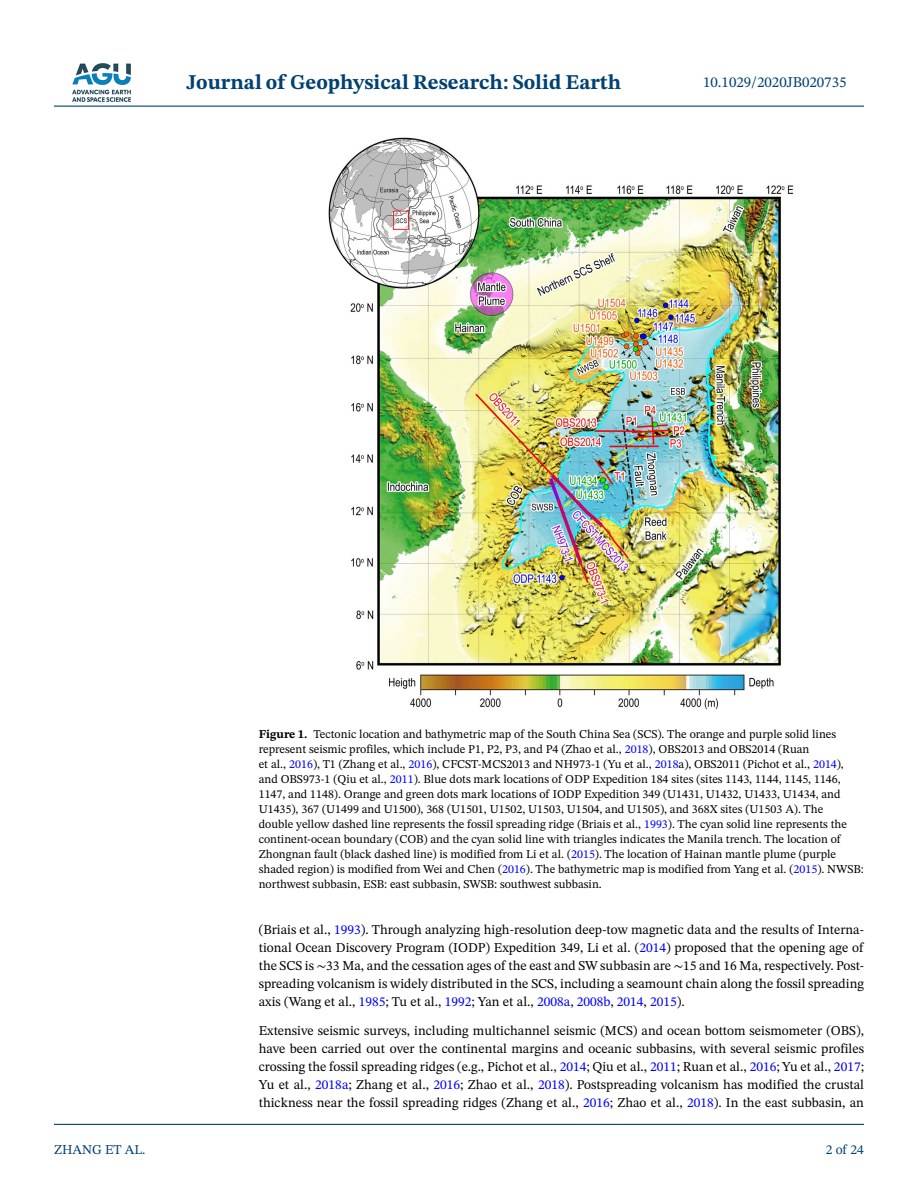
<style>
.page{position:relative;width:918px;height:1188px;background:#fff}
.page>*{position:absolute;margin:0;border:0;box-sizing:border-box;transform-origin:0 0}
.t1{font:700 21px "STIX Two Text";color:#004174}
.t2{font:15px "STIX Two Text";color:#004174}
.t3{font:13.5px/18px "STIX Two Text";color:#000;text-align:justify}
.t4{font:13.5px "STIX Two Text";color:#004174}
.t5{font:12px/15px "STIX Two Text";color:#000}
.s1{font-weight:700}
.s2{color:#00f}
.s3{font-family:"STIX Two Math"}
</style>
<div class="page">
<hr style="left:54px;top:106px;width:810px;height:1px;background:#004174">
<hr style="left:54px;top:1124px;width:810px;height:1px;background:#004174">
<img style="left:72px;top:63px;width:59px;height:39px">
<img style="left:329px;top:137px;width:465px;height:572px">
<h1 class="t1" style="left:187px;top:67px;width:436px">Journal of Geophysical Research: Solid Earth</h1>
<p class="t2" style="left:703px;top:72px;width:145px">10.1029/2020JB020735</p>
<p class="t4" style="left:54px;top:1140px;width:93px">ZHANG ET AL.</p>
<p class="t5" style="left:259px;top:726px;width:607px"><span class="s1">Figure 1.</span> Tectonic location and bathymetric map of the South China Sea (SCS). The orange and purple solid lines represent seismic profiles, which include P1, P2, P3, and P4 (Zhao et al., <span class="s2">2018</span>), OBS2013 and OBS2014 (Ruan<br>et al., <span class="s2">2016</span>), T1 (Zhang et al., <span class="s2">2016</span>), CFCST-MCS2013 and NH973-1 (Yu et al., <span class="s2">2018</span>a), OBS2011 (Pichot et al., <span class="s2">2014</span>), and OBS973-1 (Qiu et al., <span class="s2">2011</span>). Blue dots mark locations of ODP Expedition 184 sites (sites 1143, 1144, 1145, 1146, 1147, and 1148). Orange and green dots mark locations of IODP Expedition 349 (U1431, U1432, U1433, U1434, and U1435), 367 (U1499 and U1500), 368 (U1501, U1502, U1503, U1504, and U1505), and 368X sites (U1503 A). The<br>double yellow dashed line represents the fossil spreading ridge (Briais et al., <span class="s2">1993</span>). The cyan solid line represents the continent-ocean boundary (COB) and the cyan solid line with triangles indicates the Manila trench. The location of Zhongnan fault (black dashed line) is modified from Li et al. (<span class="s2">2015</span>). The location of Hainan mantle plume (purple shaded region) is modified from Wei and Chen (<span class="s2">2016</span>). The bathymetric map is modified from Yang et al. (<span class="s2">2015</span>). NWSB: northwest subbasin, ESB: east subbasin, SWSB: southwest subbasin.</p>
<p class="t3" style="left:259px;top:921px;width:607px">(Briais et al., <span class="s2">1993</span>). Through analyzing high-resolution deep-tow magnetic data and the results of Interna&shy;tional Ocean Discovery Program (IODP) Expedition 349, Li et al. (<span class="s2">2014</span>) proposed that the opening age of the SCS is <span class="s3">∼</span>33 Ma, and the cessation ages of the east and SW subbasin are <span class="s3">∼</span>15 and 16 Ma, respectively. Post&shy;spreading volcanism is widely distributed in the SCS, including a seamount chain along the fossil spreading axis (Wang et al., <span class="s2">1985</span>; Tu et al., <span class="s2">1992</span>; Yan et al., <span class="s2">2008a</span>, <span class="s2">2008b</span>, <span class="s2">2014</span>, <span class="s2">2015</span>).</p>
<p class="t3" style="left:259px;top:1021px;width:607px">Extensive seismic surveys, including multichannel seismic (MCS) and ocean bottom seismometer (OBS), have been carried out over the continental margins and oceanic subbasins, with several seismic profiles crossing the fossil spreading ridges (e.g., Pichot et al., <span class="s2">2014</span>; Qiu et al., <span class="s2">2011</span>; Ruan et al., <span class="s2">2016</span>; Yu et al., <span class="s2">2017</span>; Yu et al., <span class="s2">2018a</span>; Zhang et al., <span class="s2">2016</span>; Zhao et al., <span class="s2">2018</span>). Postspreading volcanism has modified the crustal thickness near the fossil spreading ridges (Zhang et al., <span class="s2">2016</span>; Zhao et al., <span class="s2">2018</span>). In the east subbasin, an</p>
<p class="t4" style="left:826px;top:1140px;width:40px">2 of 24</p>
</div>
